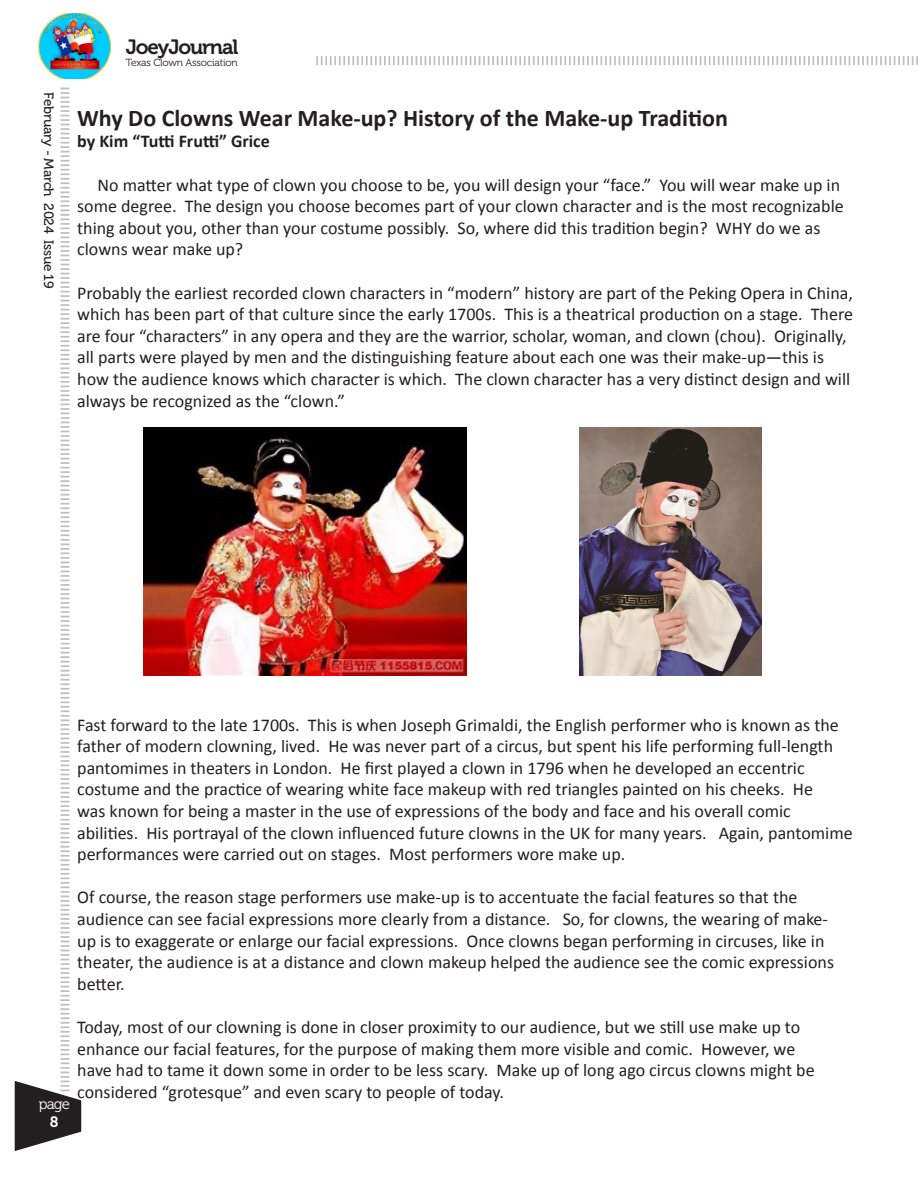
<style>
.page{position:relative;width:918px;height:1188px;background:#fff}
.page>*{position:absolute;margin:0;border:0;box-sizing:border-box;transform-origin:0 0}
.t1{font:700 24px "Calibri";color:#231f20}
.t2{font:20.55px "Museo 700";letter-spacing:-.05em;color:#231f20}
.t3{font:18px/21.6px "Calibri";color:#231f20}
.t4{font:700 18px "Calibri";color:#231f20}
.t5{font:15px "Museo 300";color:#fff}
.t6{font:15px "Museo 700";color:#fff}
.t7{font:13.5px "Museo 500";letter-spacing:-.02em;color:#231f20}
.t8{font:10.35px "Museo 300";letter-spacing:-.02em;color:#231f20}
</style>
<div class="page">
<svg style="left:14px;top:87px;width:68px;height:1064px"></svg>
<svg style="left:316px;top:56px;width:602px;height:9px"></svg>
<img style="left:39px;top:14px;width:72px;height:65px">
<img style="left:144px;top:428px;width:322px;height:247px">
<img style="left:579px;top:428px;width:183px;height:247px">
<p class="t7" style="left:56px;top:92px;width:198px;rotate:90deg">February - March 2024 Issue 19</p>
<p class="t2" style="left:126px;top:36px;width:114px">JoeyJournal</p>
<p class="t8" style="left:126px;top:57px;width:114px">Texas Clown Association</p>
<p class="t1" style="left:77px;top:101px;width:652px">Why Do Clowns Wear Make-up? History of the Make-up Tradition</p>
<p class="t4" style="left:77px;top:129px;width:194px">by Kim “Tutti Frutti” Grice</p>
<p class="t3" style="left:77px;top:173px;width:768px;text-indent:20px">No matter what type of clown you choose to be, you will design your “face.” You will wear make up in some degree. The design you choose becomes part of your clown character and is the most recognizable thing about you, other than your costume possibly. So, where did this tradition begin? WHY do we as clowns wear make up?</p>
<p class="t3" style="left:77px;top:281px;width:777px">Probably the earliest recorded clown characters in “modern” history are part of the Peking Opera in China, which has been part of that culture since the early 1700s. This is a theatrical production on a stage. There are four “characters” in any opera and they are the warrior, scholar, woman, and clown (chou). Originally, all parts were played by men and the distinguishing feature about each one was their make-up—this is how the audience knows which character is which. The clown character has a very distinct design and will always be recognized as the “clown.”</p>
<p class="t5" style="left:39px;top:1096px;width:33px">page</p>
<p class="t6" style="left:50px;top:1114px;width:10px">8</p>
<p class="t3" style="left:77px;top:713px;width:777px">Fast forward to the late 1700s. This is when Joseph Grimaldi, the English performer who is known as the father of modern clowning, lived. He was never part of a circus, but spent his life performing full-length pantomimes in theaters in London. He first played a clown in 1796 when he developed an eccentric costume and the practice of wearing white face makeup with red triangles painted on his cheeks. He<br>was known for being a master in the use of expressions of the body and face and his overall comic abilities. His portrayal of the clown influenced future clowns in the UK for many years. Again, pantomime performances were carried out on stages. Most performers wore make up.</p>
<p class="t3" style="left:77px;top:886px;width:758px">Of course, the reason stage performers use make-up is to accentuate the facial features so that the audience can see facial expressions more clearly from a distance. So, for clowns, the wearing of make&shy;up is to exaggerate or enlarge our facial expressions. Once clowns began performing in circuses, like in theater, the audience is at a distance and clown makeup helped the audience see the comic expressions better.</p>
<p class="t3" style="left:77px;top:1016px;width:739px">Today, most of our clowning is done in closer proximity to our audience, but we still use make up to enhance our facial features, for the purpose of making them more visible and comic. However, we have had to tame it down some in order to be less scary. Make up of long ago circus clowns might be considered “grotesque” and even scary to people of today.</p>
</div>
